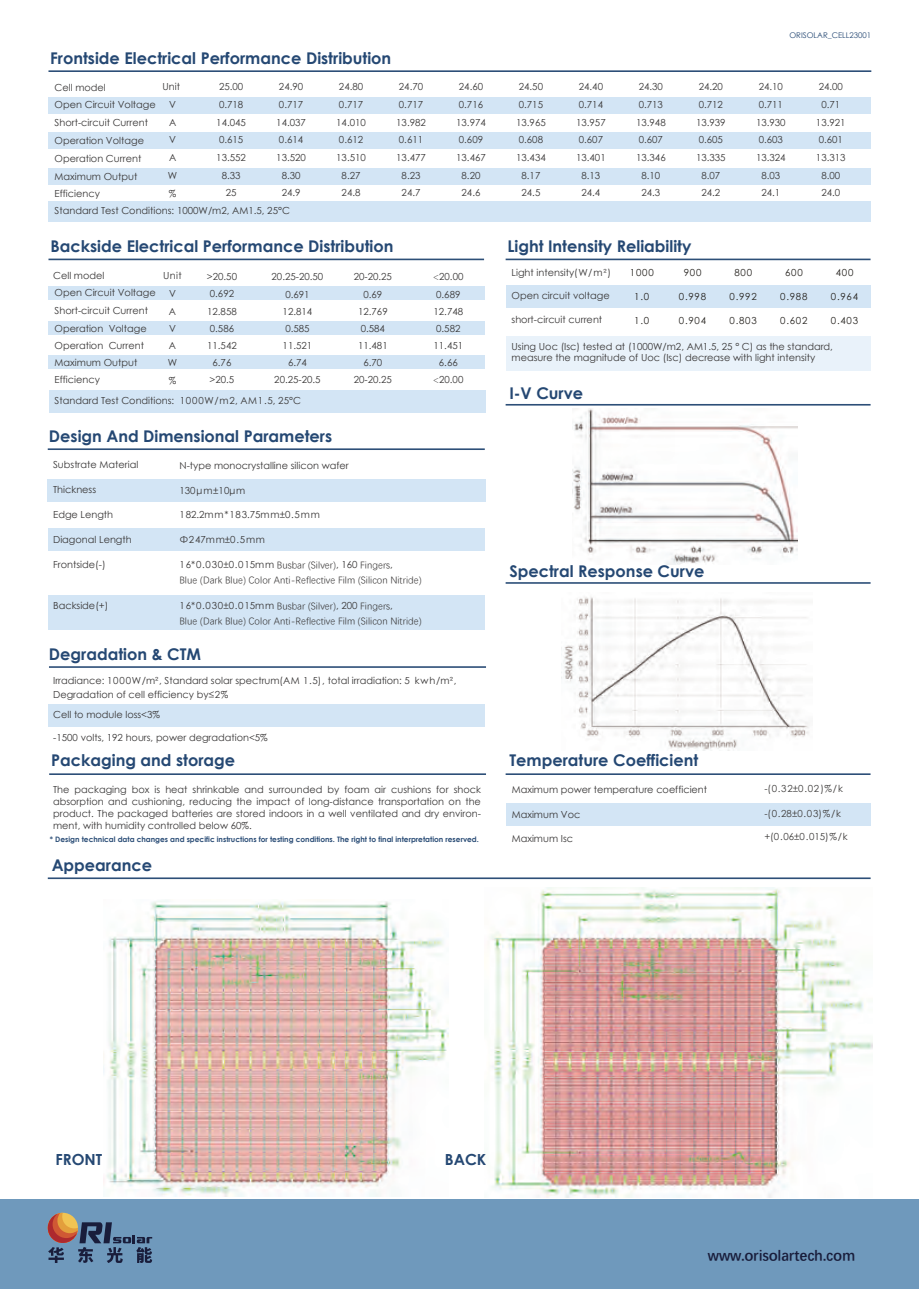
<style>
.page{position:relative;width:919px;height:1289px;background:#fff}
.page>*{position:absolute;margin:0;border:0;box-sizing:border-box;transform-origin:0 0}
.t1{font:700 16.2px "Century Gothic";color:#254873}
.t2{font:700 15.3px "Century Gothic";color:#254873}
.t3{font:700 15px "Deng Xian";letter-spacing:-.015em;color:#191d3b}
.t4{font:9.75px/17.7px "Century Gothic";color:#383636;text-align:center}
.t5{font:9.75px/14.5px "Deng Xian";color:#383636}
.t6{font:9.75px "Century Gothic";letter-spacing:.085em;color:#24211d}
.t7{font:9.75px "Century Gothic";color:#3d3b3a}
.t8{font:9.75px "Century Gothic";letter-spacing:.085em;color:#383636}
.t9{font:9.75px "Century Gothic";letter-spacing:.08em;color:#383636}
.t10{font:7.8px "Century Gothic";color:#254873}
.t11{font:700 7.5px "Century Gothic";color:#2d4f78}
.s1{font-family:"Adobe Song Std";font-weight:300}
.s2{font-family:"Century Gothic"}
.s3{font-family:"Century Gothic";color:#3d3b3a}
</style>
<div class="page">
<div style="left:48px;top:355px;width:437px;height:14px;background:#d3e5f5"></div>
<div style="left:48px;top:321px;width:437px;height:14px;background:#d3e5f5"></div>
<div style="left:48px;top:286px;width:437px;height:14px;background:#d3e5f5"></div>
<div style="left:48px;top:133px;width:823px;height:16px;background:#d3e5f5"></div>
<div style="left:49px;top:168px;width:822px;height:16px;background:#d3e5f5"></div>
<div style="left:48px;top:97px;width:823px;height:16px;background:#d3e5f5"></div>
<hr style="left:48px;top:70px;width:823px;height:2px;background:#2d4f78">
<hr style="left:49px;top:773px;width:437px;height:2px;background:#2d4f78">
<hr style="left:48px;top:877px;width:822px;height:2px;background:#2d4f78">
<hr style="left:48px;top:258px;width:436px;height:2px;background:#2d4f78">
<div style="left:49px;top:390px;width:436px;height:23px;background:#d3e5f5"></div>
<div style="left:48px;top:703px;width:436px;height:23px;background:#d3e5f5"></div>
<div style="left:505px;top:337px;width:365px;height:34px;background:#e9f2fa"></div>
<div style="left:505px;top:285px;width:365px;height:23px;background:#d3e5f5"></div>
<hr style="left:505px;top:404px;width:365px;height:1px;background:#2d4f78">
<hr style="left:505px;top:258px;width:365px;height:2px;background:#2d4f78">
<div style="left:505px;top:802px;width:365px;height:23px;background:#d3e5f5"></div>
<hr style="left:505px;top:773px;width:365px;height:2px;background:#2d4f78">
<div style="left:48px;top:596px;width:436px;height:34px;background:#d3e5f5"></div>
<div style="left:48px;top:479px;width:438px;height:23px;background:#d3e5f5"></div>
<div style="left:48px;top:528px;width:436px;height:23px;background:#d3e5f5"></div>
<hr style="left:48px;top:448px;width:436px;height:2px;background:#2d4f78">
<div style="left:48px;top:201px;width:823px;height:21px;background:#d3e5f5"></div>
<hr style="left:49px;top:666px;width:437px;height:2px;background:#2d4f78">
<hr style="left:505px;top:582px;width:365px;height:1px;background:#2d4f78">
<div style="left:0;top:1199px;width:918px;height:89px;background:#6f99bc"></div>
<svg style="left:48px;top:1212px;width:104px;height:50px"></svg>
<img style="left:561px;top:597px;width:248px;height:153px">
<img style="left:572px;top:408px;width:225px;height:156px">
<img style="left:103px;top:900px;width:346px;height:296px">
<img style="left:490px;top:887px;width:382px;height:310px">
<p class="t10" style="left:789px;top:30px;width:83px">ORISOLAR_CELL23001</p>
<h1 class="t1" style="left:50px;top:46px;width:342px">Frontside Electrical Performance Distribution</h1>
<p class="t4" style="left:55px;top:78px;width:53px">Cell model</p>
<p class="t4" style="left:162px;top:77px;width:19px">Unit<br>V<br>A<br>V<br>A<br>W %</p>
<p class="t4" style="left:216px;top:78px;width:31px">25.00<br>0.718<br>14.045<br>0.615<br>13.552<br>8.33<br>25</p>
<p class="t4" style="left:276px;top:78px;width:31px">24.90<br>0.717<br>14.037<br>0.614<br>13.520<br>8.30<br>24.9</p>
<p class="t4" style="left:336px;top:78px;width:31px">24.80<br>0.717<br>14.010<br>0.612<br>13.510<br>8.27<br>24.8</p>
<p class="t4" style="left:396px;top:78px;width:31px">24.70<br>0.717<br>13.982<br>0.611<br>13.477<br>8.23<br>24.7</p>
<p class="t4" style="left:456px;top:78px;width:31px">24.60<br>0.716<br>13.974<br>0.609<br>13.467<br>8.20<br>24.6</p>
<p class="t4" style="left:516px;top:78px;width:31px">24.50<br>0.715<br>13.965<br>0.608<br>13.434<br>8.17<br>24.5</p>
<p class="t4" style="left:576px;top:78px;width:31px">24.40<br>0.714<br>13.957<br>0.607<br>13.401<br>8.13<br>24.4</p>
<p class="t4" style="left:636px;top:78px;width:31px">24.30<br>0.713<br>13.948<br>0.607<br>13.346<br>8.10<br>24.3</p>
<p class="t4" style="left:696px;top:78px;width:31px">24.20<br>0.712<br>13.939<br>0.605<br>13.335<br>8.07<br>24.2</p>
<p class="t4" style="left:756px;top:78px;width:31px">24.10<br>0.711<br>13.930<br>0.603<br>13.324<br>8.03<br>24.1</p>
<p class="t4" style="left:815px;top:78px;width:31px">24.00<br>0.71<br>13.921<br>0.601<br>13.313<br>8.00<br>24.0</p>
<p class="t4" style="left:55px;top:96px;width:103px;text-align:left">Open Circuit Voltage<br>Short-circuit Current<br>Operation Voltage<br>Operation Current<br>Maximum Output<br>Efficiency</p>
<p class="t4" style="left:55px;top:202px;width:237px">Standard Test Conditions: 1000W/m2, AM1.5, 25°C</p>
<h1 class="t1" style="left:50px;top:234px;width:344px">Backside Electrical Performance Distribution</h1>
<p class="t4" style="left:53px;top:266px;width:53px">Cell model</p>
<p class="t4" style="left:163px;top:267px;width:20px">Unit<br>V<br>A<br>V<br>A<br>W</p>
<p class="t4" style="left:207px;top:268px;width:32px;line-height:17.1px">&gt;20.50<br>0.692<br>12.858<br>0.586<br>11.542<br>6.76 &gt;20.5</p>
<p class="t4" style="left:271px;top:268px;width:53px;line-height:17.1px">20.25-20.50<br>0.691<br>12.814<br>0.585<br>11.521<br>6.74<br>20.25-20.5</p>
<p class="t4" style="left:354px;top:268px;width:40px;line-height:17.1px">20-20.25<br>0.69<br>12.769<br>0.584<br>11.481<br>6.70<br>20-20.25</p>
<p class="t4" style="left:433px;top:268px;width:32px;line-height:17.1px"><span class="s1">&lt;</span>20.00<br>0.689<br>12.748<br>0.582<br>11.451<br>6.66 <span class="s1">&lt;</span>20.00</p>
<p class="t4" style="left:55px;top:284px;width:103px;text-align:left">Open Circuit Voltage<br>Short-circuit Current<br>Operation Voltage<br>Operation Current<br>Maximum Output<br>Efficiency</p>
<p class="t4" style="left:55px;top:370px;width:248px;line-height:20.5px;text-align:left;text-indent:114px">%<br>Standard Test Conditions: 1000W/m2, AM1.5, 25°C</p>
<h1 class="t1" style="left:49px;top:424px;width:285px">Design And Dimensional Parameters</h1>
<p class="t4" style="left:53px;top:456px;width:87px">Substrate Material</p>
<p class="t4" style="left:179px;top:456px;width:171px">N-type monocrystalline silicon wafer</p>
<p class="t4" style="left:53px;top:481px;width:45px">Thickness</p>
<p class="t4" style="left:53px;top:506px;width:62px">Edge Length</p>
<p class="t4" style="left:53px;top:531px;width:80px">Diagonal Length</p>
<p class="t4" style="left:179px;top:481px;width:67px">130μm±10μm</p>
<p class="t8" style="left:179px;top:508px;width:142px">182.2mm*183.75mm±0.5mm</p>
<p class="t9" style="left:180px;top:533px;width:87px">Φ247mm±0.5mm</p>
<p class="t4" style="left:53px;top:555px;width:54px">Frontside(-)</p>
<p class="t4" style="left:53px;top:596px;width:57px">Backside(+)</p>
<p class="t5" style="left:179px;top:557px;width:243px"><span class="s2">16*0.030</span><span class="s3">±</span><span class="s2">0.015mm</span> Busbar (Silver)<span class="s2">, 160</span> Fingers<span class="s2">,<br></span>Blue (Dark Blue) Color Anti-Reflective Film (Silicon Nitride)</p>
<p class="t5" style="left:179px;top:598px;width:243px"><span class="s2">16*0.030</span><span class="s3">±</span><span class="s2">0.015mm</span> Busbar (Silver)<span class="s2">, 200</span> Fingers<span class="s2">,<br></span>Blue (Dark Blue) Color Anti-Reflective Film (Silicon Nitride)</p>
<h1 class="t1" style="left:49px;top:642px;width:154px">Degradation &amp; CTM</h1>
<p class="t4" style="left:53px;top:672px;width:404px;line-height:14.5px;text-align:left">Irradiance: 1000W/m², Standard solar spectrum(AM 1.5), total irradiation: 5 kwh/m²,<br>Degradation of cell efficiency by≤2%</p>
<p class="t4" style="left:53px;top:705px;width:108px">Cell to module loss&lt;3%</p>
<p class="t4" style="left:53px;top:729px;width:216px">-1500 volts, 192 hours, power degradation&lt;5%</p>
<h1 class="t1" style="left:51px;top:748px;width:186px">Packaging and storage</h1>
<p class="t4" style="left:53px;top:783px;width:429px;line-height:12px;text-align:justify">The packaging box is heat shrinkable and surrounded by foam air cushions for shock absorption and cushioning, reducing the impact of long-distance transportation on the product. The packaged batteries are stored indoors in a well ventilated and dry environ&shy;ment, with humidity controlled below 60%.</p>
<p class="t11" style="left:50px;top:833px;width:430px">* Design technical data changes and specific instructions for testing conditions. The right to final interpretation reserved.</p>
<h1 class="t1" style="left:52px;top:853px;width:102px">Appearance</h1>
<h1 class="t1" style="left:507px;top:234px;width:186px">Light Intensity Reliability</h1>
<p class="t4" style="left:511px;top:264px;width:101px">Light intensity(W/m²)</p>
<p class="t4" style="left:511px;top:286px;width:100px">Open circuit voltage</p>
<p class="t4" style="left:511px;top:310px;width:92px">short-circuit current</p>
<p class="t6" style="left:629px;top:266px;width:26px">1000</p>
<p class="t6" style="left:634px;top:290px;width:16px">1.0</p>
<p class="t6" style="left:634px;top:314px;width:16px">1.0</p>
<p class="t6" style="left:683px;top:266px;width:19px">900</p>
<p class="t6" style="left:678px;top:290px;width:29px">0.998</p>
<p class="t6" style="left:678px;top:314px;width:29px">0.904</p>
<p class="t6" style="left:734px;top:265px;width:19px">800</p>
<p class="t6" style="left:729px;top:289px;width:29px">0.992</p>
<p class="t6" style="left:729px;top:313px;width:29px">0.803</p>
<p class="t6" style="left:785px;top:265px;width:19px">600</p>
<p class="t6" style="left:780px;top:289px;width:29px">0.988</p>
<p class="t6" style="left:780px;top:313px;width:29px">0.602</p>
<p class="t6" style="left:835px;top:265px;width:19px">400</p>
<p class="t6" style="left:830px;top:289px;width:29px">0.964</p>
<p class="t6" style="left:830px;top:313px;width:29px">0.403</p>
<p class="t4" style="left:511px;top:340px;width:323px;line-height:11.7px;text-align:left">Using Uoc (Isc) tested at (1000W/m2, AM1.5, 25 ° C) as the standard, measure the magnitude of Uoc (Isc) decrease with light intensity</p>
<h1 class="t1" style="left:509px;top:380px;width:75px">I-V Curve</h1>
<h1 class="t1" style="left:509px;top:559px;width:196px">Spectral Response Curve</h1>
<h1 class="t1" style="left:509px;top:748px;width:190px">Temperature Coefficient</h1>
<p class="t4" style="left:511px;top:780px;width:197px">Maximum power temperature coefficient</p>
<p class="t7" style="left:764px;top:781px;width:80px">-(0.32±0.02)%/k</p>
<p class="t4" style="left:511px;top:805px;width:70px">Maximum Voc</p>
<p class="t4" style="left:511px;top:829px;width:63px">Maximum Isc</p>
<p class="t7" style="left:764px;top:806px;width:78px">-(0.28±0.03)%/k</p>
<p class="t7" style="left:764px;top:829px;width:85px">+(0.06±0.015)%/k</p>
<h2 class="t2" style="left:55px;top:1148px;width:48px">FRONT</h2>
<h2 class="t2" style="left:445px;top:1148px;width:43px">BACK</h2>
<h3 class="t3" style="left:707px;top:1245px;width:149px">www.orisolartech.com</h3>
</div>
